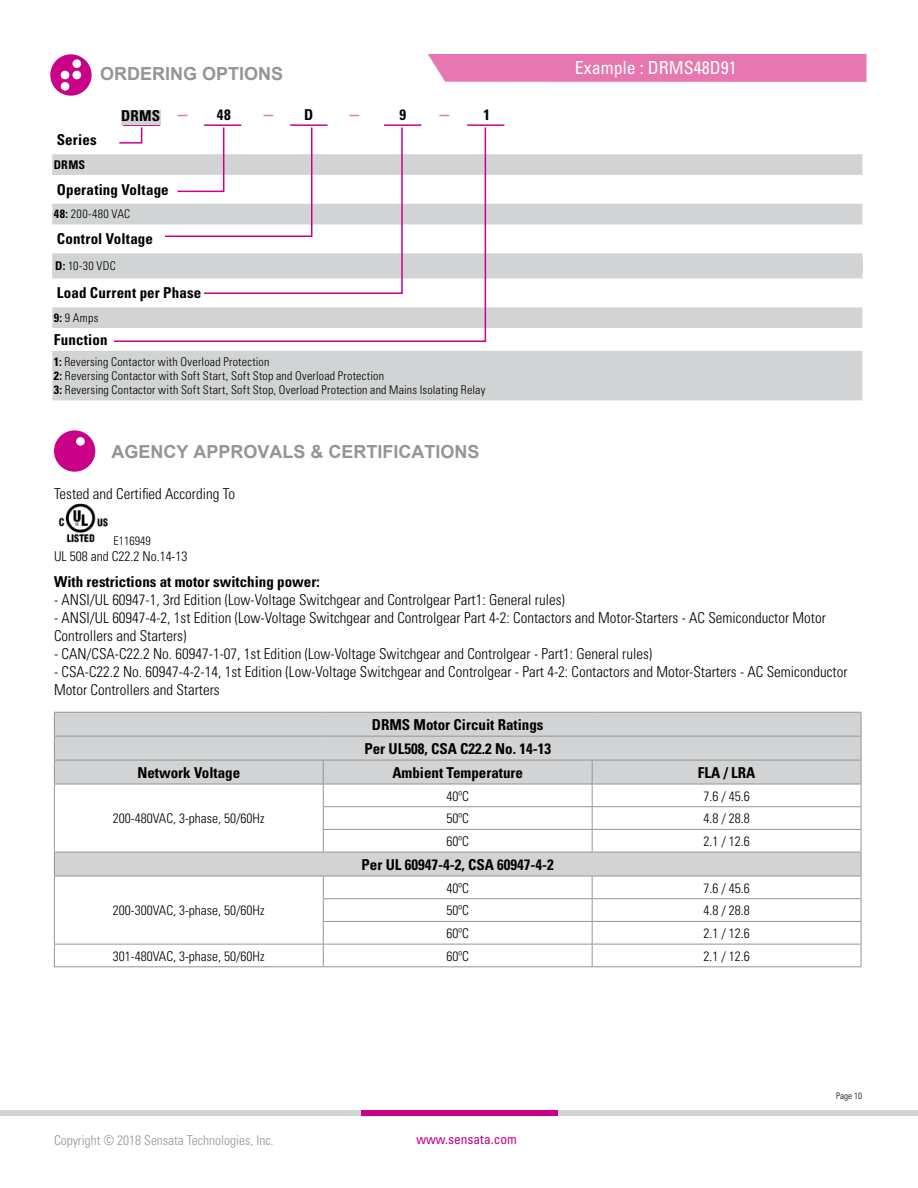
<style>
.page{position:relative;width:918px;height:1188px;background:#fff}
.page>*{position:absolute;margin:0;border:0;box-sizing:border-box;transform-origin:0 0}
.t1{font:700 18px "Arial";color:#939598}
.t2{font:condensed 18px "Univers LT Std";color:#fff}
.t3{font:300 condensed 15px/18px "Univers";color:#000}
.t4{font:700 condensed 15px/24px "Univers";color:#000;text-align:center}
.t5{font:700 condensed 15px "Univers LT Std";letter-spacing:.01em;color:#000}
.t6{font:300 condensed 13.5px "Univers";color:#000}
.t7{font:300 condensed 13.5px "Univers";color:#939598}
.t8{font:condensed 13.5px "Univers";color:#ca0088}
.t9{font:300 condensed 12px/14.4px "Univers LT Std";letter-spacing:.02em;color:#000}
.t10{font:300 condensed 12px "Univers";color:#000}
.t11{font:700 condensed 12px "Univers LT Std";color:#000}
.t12{font:300 condensed 9px "Univers";color:#000}
.s1{font-weight:700}
</style>
<div class="page">
<div style="left:0;top:1110px;width:918px;height:6px;background:#d1d3d4"></div>
<div style="left:361px;top:1110px;width:197px;height:6px;background:#ca0088"></div>
<svg style="left:52px;top:154px;width:810px;height:246px;fill:#d1d3d4"></svg>
<div style="left:54px;top:259px;width:808px;height:14px;background:#d1d3d4"></div>
<div style="left:428px;top:54px;width:438px;height:28px;background:#e777af"></div>
<svg style="left:112px;top:127px;width:375px;height:216px"></svg>
<svg style="left:164px;top:127px;width:240px;height:168px"></svg>
<hr style="left:123px;top:124px;width:37px;height:2px;background:#ca0088">
<hr style="left:204px;top:124px;width:37px;height:2px;background:#ca0088">
<hr style="left:290px;top:124px;width:38px;height:2px;background:#ca0088">
<hr style="left:384px;top:124px;width:37px;height:2px;background:#ca0088">
<hr style="left:467px;top:124px;width:37px;height:2px;background:#ca0088">
<div style="left:121px;top:111px;width:39px;height:14px;background:#d1d3d4"></div>
<div style="left:50px;top:54px;width:42px;height:42px;background:#ca0088;border-radius:50%"></div>
<div style="left:72px;top:59px;width:9px;height:9px;background:#fff;border-radius:50%"></div>
<div style="left:61px;top:71px;width:8px;height:8px;background:#fff;border-radius:50%"></div>
<div style="left:72px;top:71px;width:9px;height:8px;background:#fff;border-radius:50%"></div>
<div style="left:61px;top:82px;width:8px;height:9px;background:#fff;border-radius:50%"></div>
<img style="left:58px;top:503px;width:50px;height:40px">
<svg style="left:55px;top:713px;width:806px;height:163px;fill:#d1d3d4"></svg>
<hr style="left:54px;top:712px;width:269px;height:1px;background:#939598">
<hr style="left:323px;top:712px;width:269px;height:1px;background:#939598">
<hr style="left:592px;top:712px;width:269px;height:1px;background:#939598">
<hr style="left:54px;top:736px;width:269px;height:1px;background:#939598">
<hr style="left:323px;top:736px;width:269px;height:1px;background:#939598">
<hr style="left:592px;top:736px;width:269px;height:1px;background:#939598">
<hr style="left:54px;top:760px;width:269px;height:1px;background:#939598">
<hr style="left:323px;top:760px;width:269px;height:1px;background:#939598">
<hr style="left:592px;top:760px;width:269px;height:1px;background:#939598">
<hr style="left:54px;top:784px;width:269px;height:1px;background:#939598">
<hr style="left:323px;top:784px;width:269px;height:1px;background:#939598">
<hr style="left:592px;top:784px;width:269px;height:1px;background:#939598">
<hr style="left:323px;top:806px;width:269px;height:1px;background:#939598">
<hr style="left:592px;top:806px;width:269px;height:1px;background:#939598">
<hr style="left:323px;top:829px;width:269px;height:1px;background:#939598">
<svg style="left:323px;top:760px;width:1px;height:92px"></svg>
<hr style="left:592px;top:829px;width:269px;height:1px;background:#939598">
<svg style="left:592px;top:760px;width:1px;height:92px"></svg>
<hr style="left:54px;top:852px;width:269px;height:1px;background:#939598">
<hr style="left:323px;top:852px;width:269px;height:1px;background:#939598">
<hr style="left:592px;top:852px;width:269px;height:1px;background:#939598">
<hr style="left:54px;top:876px;width:269px;height:1px;background:#939598">
<hr style="left:323px;top:876px;width:269px;height:1px;background:#939598">
<hr style="left:592px;top:876px;width:269px;height:1px;background:#939598">
<hr style="left:323px;top:898px;width:269px;height:1px;background:#939598">
<hr style="left:592px;top:898px;width:269px;height:1px;background:#939598">
<hr style="left:323px;top:921px;width:269px;height:1px;background:#939598">
<hr style="left:592px;top:921px;width:269px;height:1px;background:#939598">
<hr style="left:54px;top:944px;width:269px;height:1px;background:#939598">
<svg style="left:54px;top:713px;width:1px;height:253px"></svg>
<hr style="left:323px;top:944px;width:269px;height:1px;background:#939598">
<svg style="left:323px;top:876px;width:1px;height:90px"></svg>
<hr style="left:592px;top:944px;width:269px;height:1px;background:#939598">
<svg style="left:592px;top:876px;width:1px;height:90px"></svg>
<svg style="left:861px;top:713px;width:1px;height:253px"></svg>
<hr style="left:54px;top:966px;width:269px;height:1px;background:#939598">
<hr style="left:323px;top:966px;width:269px;height:1px;background:#939598">
<hr style="left:592px;top:966px;width:269px;height:1px;background:#939598">
<div style="left:54px;top:430px;width:41px;height:42px;background:#ca0088;border-radius:50%"></div>
<div style="left:76px;top:437px;width:9px;height:9px;background:#fff;border-radius:50%"></div>
<p class="t1" style="left:100px;top:62px;width:185px">ORDERING OPTIONS</p>
<p class="t2" style="left:575px;top:57px;width:163px">Example : DRMS48D91</p>
<p class="t5" style="left:121px;top:107px;width:40px">DRMS</p>
<p class="t5" style="left:217px;top:106px;width:16px">48</p>
<p class="t5" style="left:304px;top:106px;width:11px">D</p>
<p class="t5" style="left:399px;top:106px;width:8px">9</p>
<p class="t5" style="left:484px;top:106px;width:8px">1</p>
<p class="t5" style="left:57px;top:131px;width:41px">Series</p>
<p class="t11" style="left:54px;top:157px;width:33px">DRMS</p>
<p class="t5" style="left:57px;top:180px;width:114px">Operating Voltage</p>
<p class="t9" style="left:54px;top:207px;width:78px"><span class="s1">48:</span> 200-480 VAC</p>
<p class="t5" style="left:57px;top:230px;width:98px">Control Voltage</p>
<p class="t9" style="left:55px;top:258px;width:62px"><span class="s1">D:</span> 10-30 VDC</p>
<p class="t5" style="left:57px;top:284px;width:146px">Load Current per Phase</p>
<p class="t9" style="left:54px;top:311px;width:46px"><span class="s1">9:</span> 9 Amps</p>
<p class="t5" style="left:54px;top:330px;width:55px">Function</p>
<p class="t9" style="left:54px;top:354px;width:433px"><span class="s1">1:</span> Reversing Contactor with Overload Protection<br><span class="s1">2:</span> Reversing Contactor with Soft Start, Soft Stop and Overload Protection<br><span class="s1">3:</span> Reversing Contactor with Soft Start, Soft Stop, Overload Protection and Mains Isolating Relay</p>
<p class="t1" style="left:111px;top:439px;width:370px">AGENCY APPROVALS &amp; CERTIFICATIONS</p>
<p class="t3" style="left:54px;top:484px;width:183px">Tested and Certified According To</p>
<p class="t10" style="left:113px;top:533px;width:39px">E116949</p>
<p class="t6" style="left:54px;top:548px;width:135px">UL 508 and C22.2 No.14-13</p>
<p class="t4" style="left:54px;top:569px;width:267px">With restrictions at motor switching power:</p>
<p class="t3" style="left:54px;top:590px;width:512px">- ANSI/UL 60947-1, 3rd Edition (Low-Voltage Switchgear and Controlgear Part1: General rules)</p>
<p class="t3" style="left:54px;top:608px;width:773px">- ANSI/UL 60947-4-2, 1st Edition (Low-Voltage Switchgear and Controlgear Part 4-2: Contactors and Motor-Starters - AC Semiconductor Motor<br>Controllers and Starters)</p>
<p class="t3" style="left:54px;top:644px;width:600px">- CAN/CSA-C22.2 No. 60947-1-07, 1st Edition (Low-Voltage Switchgear and Controlgear - Part1: General rules)</p>
<p class="t3" style="left:54px;top:662px;width:795px">- CSA-C22.2 No. 60947-4-2-14, 1st Edition (Low-Voltage Switchgear and Controlgear - Part 4-2: Contactors and Motor-Starters - AC Semiconductor<br>Motor Controllers and Starters</p>
<p class="t4" style="left:364px;top:713px;width:188px">DRMS Motor Circuit Ratings<br>Per UL508, CSA C22.2 No. 14-13</p>
<p class="t4" style="left:137px;top:761px;width:104px">Network Voltage</p>
<p class="t4" style="left:392px;top:761px;width:132px">Ambient Temperature</p>
<p class="t4" style="left:698px;top:761px;width:59px">FLA / LRA</p>
<p class="t6" style="left:113px;top:811px;width:153px">200-480VAC, 3-phase, 50/60Hz</p>
<p class="t6" style="left:447px;top:788px;width:24px">40ºC</p>
<p class="t6" style="left:703px;top:788px;width:48px">7.6 / 45.6</p>
<p class="t6" style="left:447px;top:811px;width:24px">50ºC</p>
<p class="t6" style="left:703px;top:811px;width:48px">4.8 / 28.8</p>
<p class="t6" style="left:447px;top:833px;width:24px">60ºC</p>
<p class="t6" style="left:703px;top:833px;width:48px">2.1 / 12.6</p>
<p class="t4" style="left:362px;top:853px;width:194px">Per UL 60947-4-2, CSA 60947-4-2</p>
<p class="t6" style="left:113px;top:903px;width:153px">200-300VAC, 3-phase, 50/60Hz</p>
<p class="t6" style="left:447px;top:880px;width:24px">40ºC</p>
<p class="t6" style="left:703px;top:880px;width:48px">7.6 / 45.6</p>
<p class="t6" style="left:447px;top:903px;width:24px">50ºC</p>
<p class="t6" style="left:703px;top:903px;width:48px">4.8 / 28.8</p>
<p class="t6" style="left:447px;top:925px;width:24px">60ºC</p>
<p class="t6" style="left:703px;top:925px;width:48px">2.1 / 12.6</p>
<p class="t6" style="left:113px;top:948px;width:153px">301-480VAC, 3-phase, 50/60Hz</p>
<p class="t6" style="left:447px;top:948px;width:24px">60ºC</p>
<p class="t6" style="left:703px;top:948px;width:48px">2.1 / 12.6</p>
<p class="t7" style="left:54px;top:1132px;width:221px">Copyright © 2018 Sensata Technologies, Inc.</p>
<p class="t8" style="left:416px;top:1131px;width:102px">www.sensata.com</p>
<p class="t12" style="left:836px;top:1090px;width:27px">Page 10</p>
</div>
